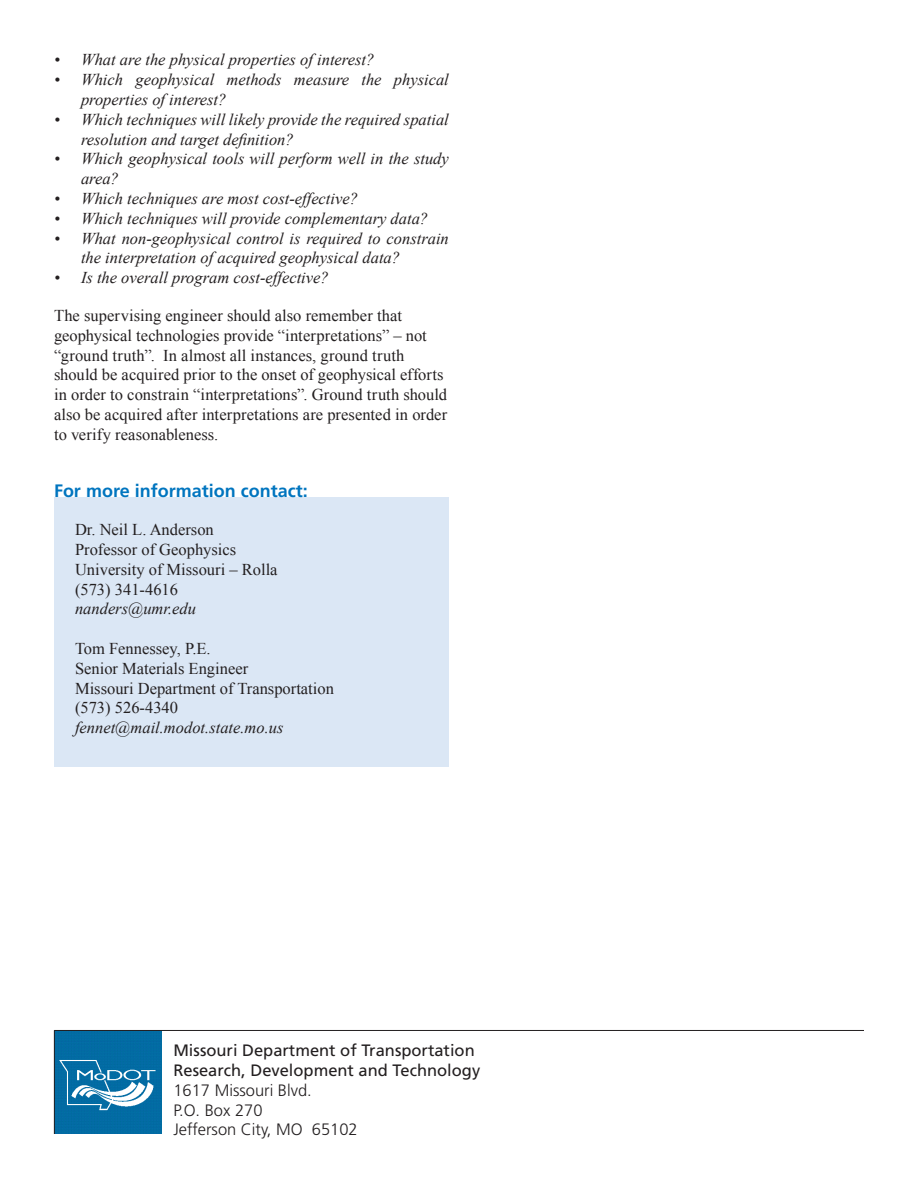
<style>
.page{position:relative;width:918px;height:1188px;background:#fff}
.page>*{position:absolute;margin:0;border:0;box-sizing:border-box;transform-origin:0 0}
.t1{font:700 18px "Frutiger";color:#0075bf}
.t2{font:italic 16.5px/19.8px "Times New Roman";color:#231f20}
.t3{font:16.5px/19.8px "Times New Roman";color:#231f20}
.t4{font:16.5px "Frutiger";color:#231f20}
.t5{font:300 16.5px "Frutiger";color:#231f20}
</style>
<div class="page">
<div style="left:54px;top:497px;width:395px;height:270px;background:#dbe7f5"></div>
<img style="left:55px;top:1031px;width:107px;height:103px">
<hr style="left:54px;top:1030px;width:1px;height:104px;background:#231f20">
<hr style="left:54px;top:1030px;width:810px;height:1px;background:#231f20">
<p class="t2" style="left:54px;top:50px;width:322px">• What are the physical properties of interest?</p>
<p class="t2" style="left:81px;top:69px;width:369px;text-indent:-27px">• Which geophysical methods measure the physical properties of interest?</p>
<p class="t2" style="left:81px;top:109px;width:369px;text-indent:-27px">• Which techniques will likely provide the required spatial resolution and target definition?</p>
<p class="t2" style="left:81px;top:149px;width:369px;text-indent:-27px">• Which geophysical tools will perform well in the study area?</p>
<p class="t2" style="left:54px;top:188px;width:306px">• Which techniques are most cost-effective?</p>
<p class="t2" style="left:54px;top:208px;width:376px">• Which techniques will provide complementary data?</p>
<p class="t2" style="left:81px;top:228px;width:369px;text-indent:-27px">• What non-geophysical control is required to constrain the interpretation of acquired geophysical data?</p>
<p class="t2" style="left:54px;top:267px;width:276px">• Is the overall program cost-effective?</p>
<p class="t3" style="left:54px;top:305px;width:395px">The supervising engineer should also remember that geophysical technologies provide “interpretations” – not “ground truth”. In almost all instances, ground truth should be acquired prior to the onset of geophysical efforts in order to constrain “interpretations”. Ground truth should also be acquired after interpretations are presented in order to verify reasonableness.</p>
<p class="t1" style="left:54px;top:481px;width:255px">For more information contact:</p>
<p class="t3" style="left:75px;top:520px;width:140px">Dr. Neil L. Anderson</p>
<p class="t3" style="left:75px;top:539px;width:163px">Professor of Geophysics</p>
<p class="t3" style="left:75px;top:559px;width:204px">University of Missouri – Rolla</p>
<p class="t3" style="left:75px;top:579px;width:105px">(573) 341-4616</p>
<p class="t2" style="left:75px;top:599px;width:123px">nanders@umr.edu</p>
<p class="t3" style="left:75px;top:638px;width:137px">Tom Fennessey, P.E.</p>
<p class="t3" style="left:75px;top:658px;width:175px">Senior Materials Engineer</p>
<p class="t3" style="left:75px;top:678px;width:260px">Missouri Department of Transportation</p>
<p class="t3" style="left:75px;top:698px;width:105px">(573) 526-4340</p>
<p class="t2" style="left:75px;top:717px;width:210px">fennet@mail.modot.state.mo.us</p>
<p class="t4" style="left:173px;top:1041px;width:303px">Missouri Department of Transportation</p>
<p class="t4" style="left:173px;top:1061px;width:308px">Research, Development and Technology</p>
<p class="t5" style="left:173px;top:1081px;width:140px">1617 Missouri Blvd.</p>
<p class="t5" style="left:173px;top:1101px;width:91px">P.O. Box 270</p>
<p class="t5" style="left:173px;top:1120px;width:186px">Jefferson City, MO 65102</p>
</div>
